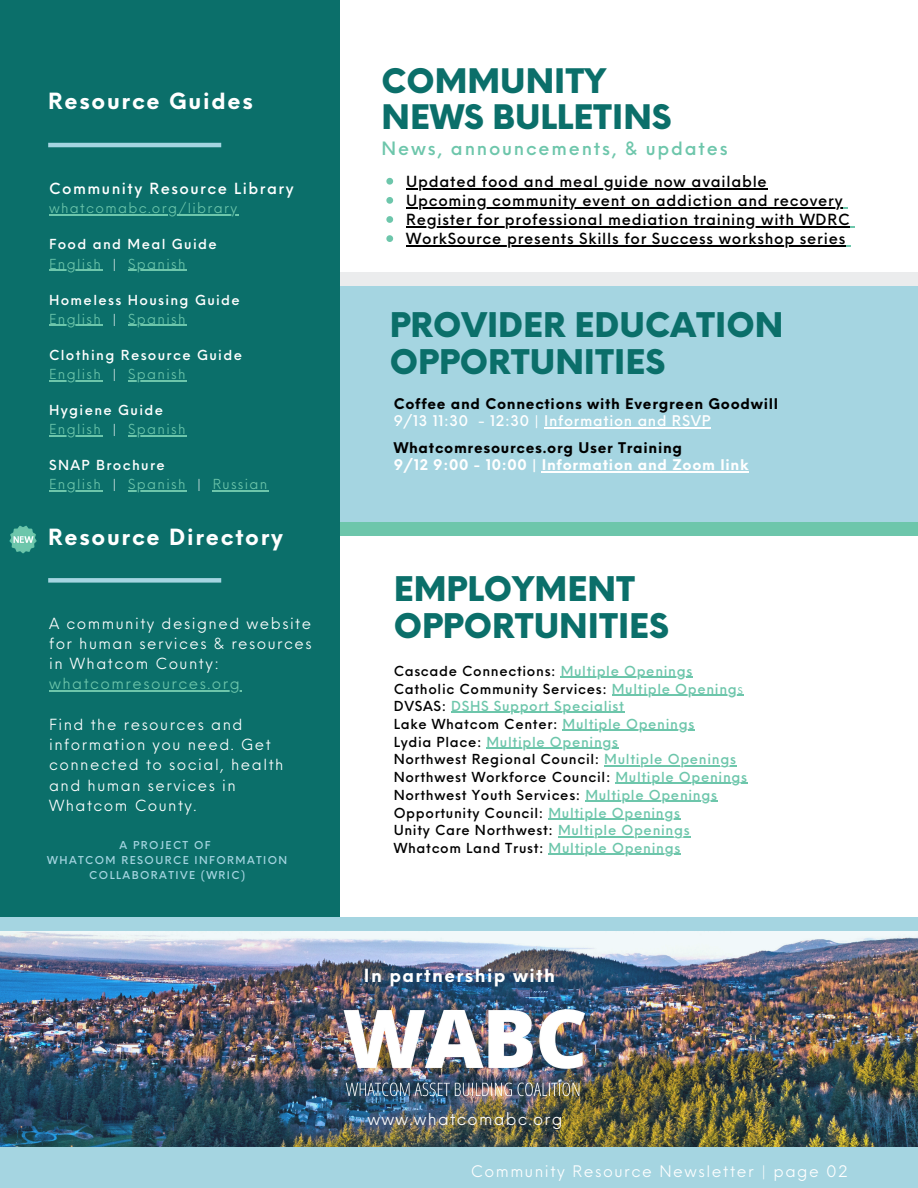
<style>
.page{position:relative;width:918px;height:1188px;background:#fff}
.page>*{position:absolute;margin:0;border:0;box-sizing:border-box;transform-origin:0 0}
.t1{font:900 33.15px/37.2px "Neue Einstellung";color:#0b6f6a}
.t2{font:900 33px/36px "Neue Einstellung";color:#0b6f6a}
.t3{font:700 21.75px "Neue Einstellung";letter-spacing:.08em;color:#fff}
.t4{font:500 18px "Neue Einstellung";letter-spacing:.1em;color:#6dc6ab}
.t5{font:700 17.7px "Neue Einstellung";letter-spacing:.08em;color:#fff}
.t6{font:16.05px "Neue Einstellung";letter-spacing:.08em;color:#fff}
.t7{font:15.6px "Neue Einstellung";letter-spacing:.1em;color:#fff}
.t8{font:500 15px "Neue Einstellung";letter-spacing:.05em;color:#000}
.t9{font:15px/20.2px "Neue Einstellung";letter-spacing:.1em;color:#fff;text-align:justify}
.t10{font:500 15px "Neue Einstellung";letter-spacing:.1em;color:#fff}
.t11{font:15px "Neue Einstellung";letter-spacing:.1em;color:#6dc6ab}
.t12{font:700 14.4px/16.8px "Neue Einstellung";letter-spacing:.05em;color:#000}
.t13{font:700 14.4px/16.8px "Neue Einstellung";letter-spacing:.05em;color:#fff}
.t14{font:500 13.5px/17.7px "Neue Einstellung";letter-spacing:.05em;color:#000}
.t15{font:13.5px "Neue Einstellung";letter-spacing:.1em;color:#6dc6ab}
.t16{font:500 13.5px "Neue Einstellung";letter-spacing:.1em;color:#fff}
.t17{font:500 13.5px "Neue Einstellung";letter-spacing:.05em;color:#6dc6ab}
.t18{font:500 10.65px/15px "Neue Einstellung";letter-spacing:.135em;color:#a5d5e1;text-align:center}
.s1{color:#fff}
.s2{font-weight:500;color:#fff}
.s3{color:#000}
.s4{color:#6dc6ab}
.s5{font-weight:400;color:#6dc6ab}
</style>
<div class="page">
<div style="left:327px;top:279px;width:591px;height:250px;background:#a5d5e1"></div>
<div style="left:282px;top:272px;width:636px;height:14px;background:#ebeced"></div>
<div style="left:333px;top:522px;width:585px;height:14px;background:#6dc6ab"></div>
<div style="left:0;top:0;width:339px;height:1187px;background:#0b6f6a"></div>
<div style="left:0;top:917px;width:918px;height:14px;background:#a5d5e1"></div>
<img style="left:0;top:931px;width:918px;height:217px">
<div style="left:0;top:1148px;width:918px;height:40px;background:#a5d5e1"></div>
<img style="left:326px;top:983px;width:278px;height:133px">
<hr style="left:48px;top:143px;width:173px;height:4px;background:#a5d5e1">
<div style="left:48px;top:578px;width:173px;height:5px;background:#a5d5e1"></div>
<img style="left:9px;top:525px;width:28px;height:29px">
<svg style="left:386px;top:178px;width:7px;height:7px"></svg>
<hr style="left:406px;top:188px;width:362px;height:1px;background:#000">
<svg style="left:386px;top:197px;width:7px;height:7px"></svg>
<hr style="left:406px;top:207px;width:437px;height:1px;background:#000">
<svg style="left:386px;top:216px;width:7px;height:7px"></svg>
<hr style="left:406px;top:226px;width:444px;height:1px;background:#000">
<svg style="left:386px;top:235px;width:7px;height:7px"></svg>
<hr style="left:406px;top:245px;width:440px;height:1px;background:#000">
<hr style="left:544px;top:427px;width:167px;height:2px;background:#fff">
<hr style="left:542px;top:471px;width:207px;height:2px;background:#fff">
<hr style="left:49px;top:215px;width:190px;height:1px;background:#6dc6ab">
<hr style="left:49px;top:270px;width:53px;height:1px;background:#6dc6ab">
<hr style="left:128px;top:270px;width:59px;height:1px;background:#6dc6ab">
<hr style="left:49px;top:325px;width:53px;height:1px;background:#6dc6ab">
<hr style="left:128px;top:325px;width:59px;height:1px;background:#6dc6ab">
<hr style="left:49px;top:380px;width:53px;height:1px;background:#6dc6ab">
<hr style="left:128px;top:380px;width:59px;height:1px;background:#6dc6ab">
<hr style="left:49px;top:435px;width:53px;height:1px;background:#6dc6ab">
<hr style="left:128px;top:435px;width:59px;height:1px;background:#6dc6ab">
<hr style="left:49px;top:490px;width:53px;height:1px;background:#6dc6ab">
<hr style="left:128px;top:490px;width:59px;height:1px;background:#6dc6ab">
<hr style="left:213px;top:490px;width:56px;height:1px;background:#6dc6ab">
<svg style="left:561px;top:677px;width:13px;height:1px"></svg>
<hr style="left:574px;top:677px;width:119px;height:1px;background:#6dc6ab">
<hr style="left:612px;top:694px;width:126px;height:2px;background:#6dc6ab">
<svg style="left:738px;top:694px;width:6px;height:2px"></svg>
<hr style="left:451px;top:712px;width:174px;height:1px;background:#6dc6ab">
<hr style="left:563px;top:730px;width:132px;height:1px;background:#6dc6ab">
<hr style="left:486px;top:747px;width:133px;height:2px;background:#6dc6ab">
<hr style="left:604px;top:765px;width:133px;height:1px;background:#6dc6ab">
<hr style="left:615px;top:783px;width:133px;height:1px;background:#6dc6ab">
<hr style="left:585px;top:801px;width:133px;height:1px;background:#6dc6ab">
<hr style="left:548px;top:818px;width:126px;height:2px;background:#6dc6ab">
<svg style="left:674px;top:818px;width:7px;height:2px"></svg>
<hr style="left:558px;top:836px;width:132px;height:1px;background:#6dc6ab">
<hr style="left:549px;top:854px;width:132px;height:1px;background:#6dc6ab">
<hr style="left:49px;top:690px;width:192px;height:2px;background:#6dc6ab">
<h2 class="t3" style="left:48px;top:82px;width:206px">Resource Guides</h2>
<p class="t10" style="left:49px;top:175px;width:246px">Community Resource Library</p>
<p class="t15" style="left:49px;top:196px;width:190px">whatcomabc.org/library</p>
<p class="t16" style="left:49px;top:232px;width:169px">Food and Meal Guide</p>
<p class="t15" style="left:49px;top:252px;width:69px">English <span class="s1">|</span></p>
<p class="t15" style="left:128px;top:252px;width:59px">Spanish</p>
<p class="t16" style="left:49px;top:288px;width:192px">Homeless Housing Guide</p>
<h1 class="t15" style="left:49px;top:307px;width:69px">English <span class="s1">|</span></h1>
<p class="t15" style="left:128px;top:307px;width:59px">Spanish</p>
<p class="t16" style="left:49px;top:343px;width:194px">Clothing Resource Guide</p>
<h4 class="t15" style="left:49px;top:362px;width:69px">English <span class="s1">|</span></h4>
<h4 class="t15" style="left:128px;top:362px;width:59px">Spanish</h4>
<h4 class="t16" style="left:49px;top:398px;width:116px">Hygiene Guide</h4>
<p class="t15" style="left:49px;top:417px;width:69px">English <span class="s1">|</span></p>
<h1 class="t15" style="left:128px;top:417px;width:59px">Spanish</h1>
<h1 class="t16" style="left:49px;top:453px;width:117px">SNAP Brochure</h1>
<h6 class="t15" style="left:49px;top:472px;width:69px">English <span class="s1">|</span></h6>
<p class="t15" style="left:128px;top:472px;width:141px">Spanish <span class="s1">|</span> Russian</p>
<h5 class="t3" style="left:48px;top:517px;width:236px">Resource Directory</h5>
<p class="t9" style="left:49px;top:611px;width:264px">A community designed website for human services &amp; resources in Whatcom County:</p>
<p class="t11" style="left:49px;top:670px;width:192px">whatcomresources.org</p>
<p class="t9" style="left:49px;top:713px;width:236px;text-align:left">Find the resources and information you need. Get connected to social, health and human services in<br>Whatcom County.</p>
<p class="t18" style="left:47px;top:837px;width:241px">A PROJECT OF<br>WHATCOM RESOURCE INFORMATION<br>COLLABORATIVE (WRIC)</p>
<h6 class="t2" style="left:382px;top:59px;width:292px">COMMUNITY<br>NEWS BULLETINS</h6>
<h6 class="t4" style="left:382px;top:133px;width:347px">News, announcements, &amp; updates</h6>
<h6 class="t8" style="left:406px;top:168px;width:362px">Updated food and meal guide now available</h6>
<h2 class="t8" style="left:406px;top:187px;width:438px">Upcoming community event on addiction and recovery</h2>
<h5 class="t8" style="left:406px;top:206px;width:445px">Register for professional mediation training with WDRC</h5>
<h5 class="t8" style="left:406px;top:225px;width:441px">WorkSource presents Skills for Success workshop series</h5>
<p class="t1" style="left:390px;top:303px;width:395px">PROVIDER EDUCATION<br>OPPORTUNITIES</p>
<h1 class="t12" style="left:394px;top:394px;width:386px">Coffee and Connections with Evergreen Goodwill<br><span class="s2">9/13 11:30 - 12:30 | Information and RSVP</span></h1>
<h3 class="t13" style="left:394px;top:438px;width:356px"><span class="s3">Whatcomresources.org User Training<br></span>9/12 9:00 - 10:00 | Information and Zoom link</h3>
<p class="t1" style="left:394px;top:567px;width:277px">EMPLOYMENT<br>OPPORTUNITIES</p>
<h3 class="t14" style="left:394px;top:661px;width:300px">Cascade Connections: <span class="s4">Multiple Openings</span></h3>
<p class="t14" style="left:394px;top:679px;width:351px">Catholic Community Services: <span class="s4">Multiple Opening</span><span class="s5">s</span></p>
<p class="t17" style="left:394px;top:694px;width:232px"><span class="s3">DVSAS:</span> DSHS Support Specialist</p>
<h5 class="t14" style="left:394px;top:714px;width:355px">Lake Whatcom Center: <span class="s4">Multiple Openings<br></span>Lydia Place: <span class="s4">Multiple Openings<br></span>Northwest Regional Council: <span class="s4">Multiple Openings </span>Northwest Workforce Council: <span class="s4">Multiple Openings </span>Northwest Youth Services: <span class="s4">Multiple Openings </span>Opportunity Council: <span class="s4">Multiple Openings<br></span>Unity Care Northwest: <span class="s4">Multiple Openings </span>Whatcom Land Trust: <span class="s4">Multiple Openings</span></h5>
<p class="t5" style="left:364px;top:959px;width:193px">In partnership with</p>
<p class="t6" style="left:367px;top:1105px;width:197px">www.whatcomabc.org</p>
<h6 class="t7" style="left:471px;top:1157px;width:378px">Community Resource Newsletter | page 02</h6>
</div>
